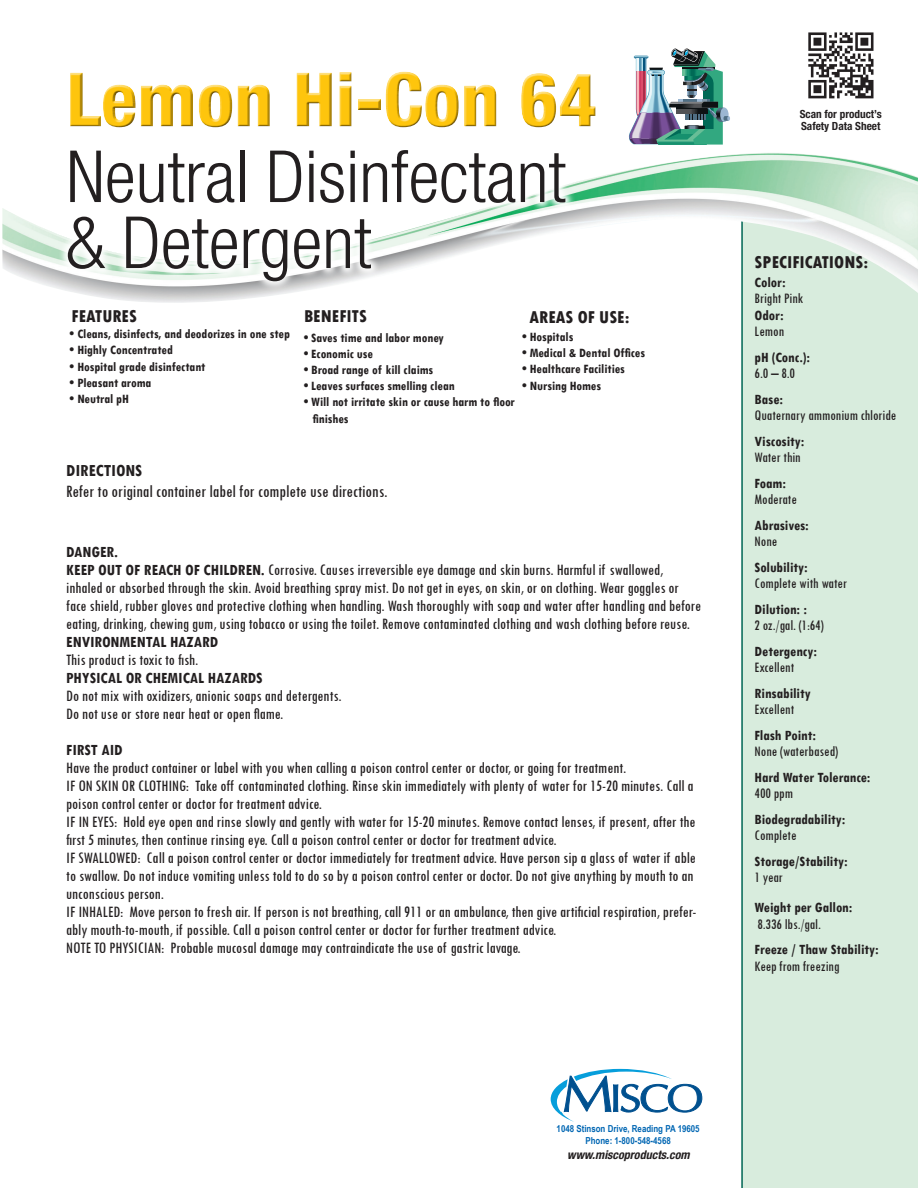
<style>
.page{position:relative;width:918px;height:1188px;background:#fff}
.page>*{position:absolute;margin:0;border:0;box-sizing:border-box;transform-origin:0 0}
.t1{font:800 condensed 75px "Helvetica Neue";color:#fec50d}
.t2{font:300 condensed 72px "Helvetica Neue";color:#231f20}
.t3{font:condensed 18px "Tw Cen";color:#231f20}
.t4{font:800 condensed 18px "Tw Cen";color:#231f20}
.t5{font:700 condensed 18px "Tw Cen";color:#231f20}
.t6{font:condensed 16.5px/18px "Tw Cen";color:#231f20}
.t7{font:700 condensed 16.5px "Tw Cen";color:#231f20}
.t8{font:700 condensed 15px/16.5px "Tw Cen";color:#231f20}
.t9{font:condensed 15px/16.5px "Tw Cen";color:#231f20}
.t10{font:700 condensed 13.5px/16.2px "Tw Cen";color:#231f20}
.t11{font:italic 700 condensed 12px "Helvetica Neue";color:#231f20}
.t12{font:700 condensed 11.25px "Helvetica Neue";color:#231f20}
.t13{font:700 9.6px "Arial Narrow";color:#0166b3}
.s1{font-weight:700}
.s2{font-weight:400}
</style>
<div class="page">
<svg style="left:551px;top:1069px;width:151px;height:53px"></svg>
<div style="left:742px;top:196px;width:176px;height:992px;background:#d8ecdd"></div>
<hr style="left:741px;top:180px;width:2px;height:1008px;background:#006654">
<img style="left:2px;top:153px;width:916px;height:151px">
<img style="left:808px;top:32px;width:66px;height:67px">
<svg style="left:629px;top:48px;width:101px;height:97px"></svg>
<svg style="left:70px;top:73px;width:526px;height:55px"></svg>
<svg style="left:58px;top:153px;width:518px;height:138px"></svg>
<h1 class="t1" style="left:66px;top:53px;width:532px">Lemon Hi-Con 64</h1>
<p class="t2" style="left:66px;top:135px;width:501px">Neutral Disinfectant</p>
<p class="t2" style="left:66px;top:201px;width:307px">&amp; Detergent</p>
<p class="t4" style="left:72px;top:306px;width:67px">FEATURES</p>
<p class="t4" style="left:304px;top:306px;width:64px">BENEFITS</p>
<p class="t4" style="left:530px;top:307px;width:102px">AREAS OF USE:</p>
<p class="t10" style="left:70px;top:325px;width:222px">• Cleans, disinfects, and deodorizes in one step</p>
<p class="t10" style="left:70px;top:342px;width:105px">• Highly Concentrated</p>
<p class="t10" style="left:70px;top:358px;width:137px">• Hospital grade disinfectant</p>
<p class="t10" style="left:70px;top:374px;width:83px">• Pleasant aroma</p>
<p class="t10" style="left:70px;top:390px;width:61px">• Neutral pH</p>
<p class="t10" style="left:522px;top:328px;width:53px">• Hospitals</p>
<p class="t10" style="left:522px;top:344px;width:124px">• Medical &amp; Dental Offices</p>
<p class="t10" style="left:522px;top:361px;width:104px">• Healthcare Facilities</p>
<p class="t10" style="left:522px;top:377px;width:81px">• Nursing Homes</p>
<p class="t10" style="left:304px;top:329px;width:142px">• Saves time and labor money</p>
<p class="t10" style="left:304px;top:345px;width:71px">• Economic use</p>
<p class="t10" style="left:304px;top:361px;width:131px">• Broad range of kill claims</p>
<p class="t10" style="left:304px;top:378px;width:152px">• Leaves surfaces smelling clean</p>
<p class="t10" style="left:313px;top:394px;width:204px;text-indent:-9px">• Will not irritate skin or cause harm to floor finishes</p>
<p class="t5" style="left:66px;top:459px;width:77px">DIRECTIONS</p>
<p class="t3" style="left:66px;top:480px;width:323px">Refer to original container label for complete use directions.</p>
<p class="t7" style="left:66px;top:542px;width:53px">DANGER.</p>
<p class="t6" style="left:66px;top:560px;width:636px"><span class="s1">KEEP OUT OF REACH OF CHILDREN.</span> Corrosive. Causes irreversible eye damage and skin burns. Harmful if swallowed, inhaled or absorbed through the skin. Avoid breathing spray mist. Do not get in eyes, on skin, or on clothing. Wear goggles or face shield, rubber gloves and protective clothing when handling. Wash thoroughly with soap and water after handling and before eating, drinking, chewing gum, using tobacco or using the toilet. Remove contaminated clothing and wash clothing before reuse.</p>
<p class="t7" style="left:66px;top:632px;width:154px">ENVIRONMENTAL HAZARD</p>
<p class="t6" style="left:66px;top:650px;width:134px">This product is toxic to fish.</p>
<p class="t7" style="left:66px;top:668px;width:198px">PHYSICAL OR CHEMICAL HAZARDS</p>
<p class="t6" style="left:66px;top:686px;width:277px">Do not mix with oxidizers, anionic soaps and detergents.</p>
<p class="t6" style="left:66px;top:704px;width:219px">Do not use or store near heat or open flame.</p>
<p class="t7" style="left:66px;top:740px;width:58px">FIRST AID</p>
<p class="t6" style="left:66px;top:758px;width:562px">Have the product container or label with you when calling a poison control center or doctor, or going for treatment.</p>
<p class="t6" style="left:66px;top:776px;width:629px">IF ON SKIN OR CLOTHING: Take off contaminated clothing. Rinse skin immediately with plenty of water for 15-20 minutes. Call a poison control center or doctor for treatment advice.</p>
<p class="t6" style="left:66px;top:812px;width:631px">IF IN EYES: Hold eye open and rinse slowly and gently with water for 15-20 minutes. Remove contact lenses, if present, after the first 5 minutes, then continue rinsing eye. Call a poison control center or doctor for treatment advice.</p>
<p class="t6" style="left:66px;top:848px;width:631px">IF SWALLOWED: Call a poison control center or doctor immediately for treatment advice. Have person sip a glass of water if able to swallow. Do not induce vomiting unless told to do so by a poison control center or doctor. Do not give anything by mouth to an unconscious person.</p>
<p class="t6" style="left:66px;top:902px;width:632px">IF INHALED: Move person to fresh air. If person is not breathing, call 911 or an ambulance, then give artificial respiration, prefer&shy;ably mouth-to-mouth, if possible. Call a poison control center or doctor for further treatment advice.</p>
<p class="t6" style="left:66px;top:938px;width:456px">NOTE TO PHYSICIAN: Probable mucosal damage may contraindicate the use of gastric lavage.</p>
<p class="t12" style="left:800px;top:108px;width:83px">Scan for product’s</p>
<p class="t12" style="left:801px;top:119px;width:81px">Safety Data Sheet</p>
<p class="t4" style="left:755px;top:252px;width:115px">SPECIFICATIONS:</p>
<p class="t9" style="left:755px;top:273px;width:50px"><span class="s1">Color:<br></span>Bright Pink<br><span class="s1">Odor:<br></span>Lemon</p>
<p class="t8" style="left:755px;top:348px;width:57px">pH (Conc.):<br><span class="s2">6.0 – 8.0</span></p>
<p class="t9" style="left:755px;top:390px;width:143px"><span class="s1">Base:<br></span>Quaternary ammonium chloride</p>
<p class="t8" style="left:755px;top:432px;width:51px">Viscosity:<br><span class="s2">Water thin</span></p>
<p class="t9" style="left:755px;top:474px;width:44px"><span class="s1">Foam:<br></span>Moderate</p>
<p class="t8" style="left:755px;top:516px;width:56px">Abrasives:<br><span class="s2">None</span></p>
<p class="t9" style="left:755px;top:558px;width:94px"><span class="s1">Solubility:<br></span>Complete with water</p>
<p class="t9" style="left:755px;top:600px;width:70px"><span class="s1">Dilution: :<br></span>2 oz./gal. (1:64)</p>
<p class="t8" style="left:755px;top:642px;width:64px">Detergency:<br><span class="s2">Excellent</span></p>
<p class="t8" style="left:755px;top:684px;width:58px">Rinsability<br><span class="s2">Excellent</span></p>
<p class="t9" style="left:755px;top:726px;width:85px"><span class="s1">Flash Point:<br></span>None (waterbased)</p>
<p class="t8" style="left:755px;top:768px;width:117px">Hard Water Tolerance:<br><span class="s2">400 ppm</span></p>
<p class="t8" style="left:755px;top:810px;width:92px">Biodegradability:<br><span class="s2">Complete</span></p>
<p class="t8" style="left:755px;top:852px;width:94px">Storage/Stability:<br><span class="s2">1 year</span></p>
<p class="t8" style="left:755px;top:899px;width:99px">Weight per Gallon:<br><span class="s2">8.336 lbs./gal.</span></p>
<p class="t8" style="left:755px;top:941px;width:125px">Freeze / Thaw Stability:<br><span class="s2">Keep from freezing</span></p>
<p class="t13" style="left:557px;top:1121px;width:145px">1048 Stinson Drive, Reading PA 19605</p>
<p class="t13" style="left:585px;top:1133px;width:87px">Phone: 1-800-548-4568</p>
<p class="t11" style="left:567px;top:1148px;width:124px">www.miscoproducts.com</p>
</div>
